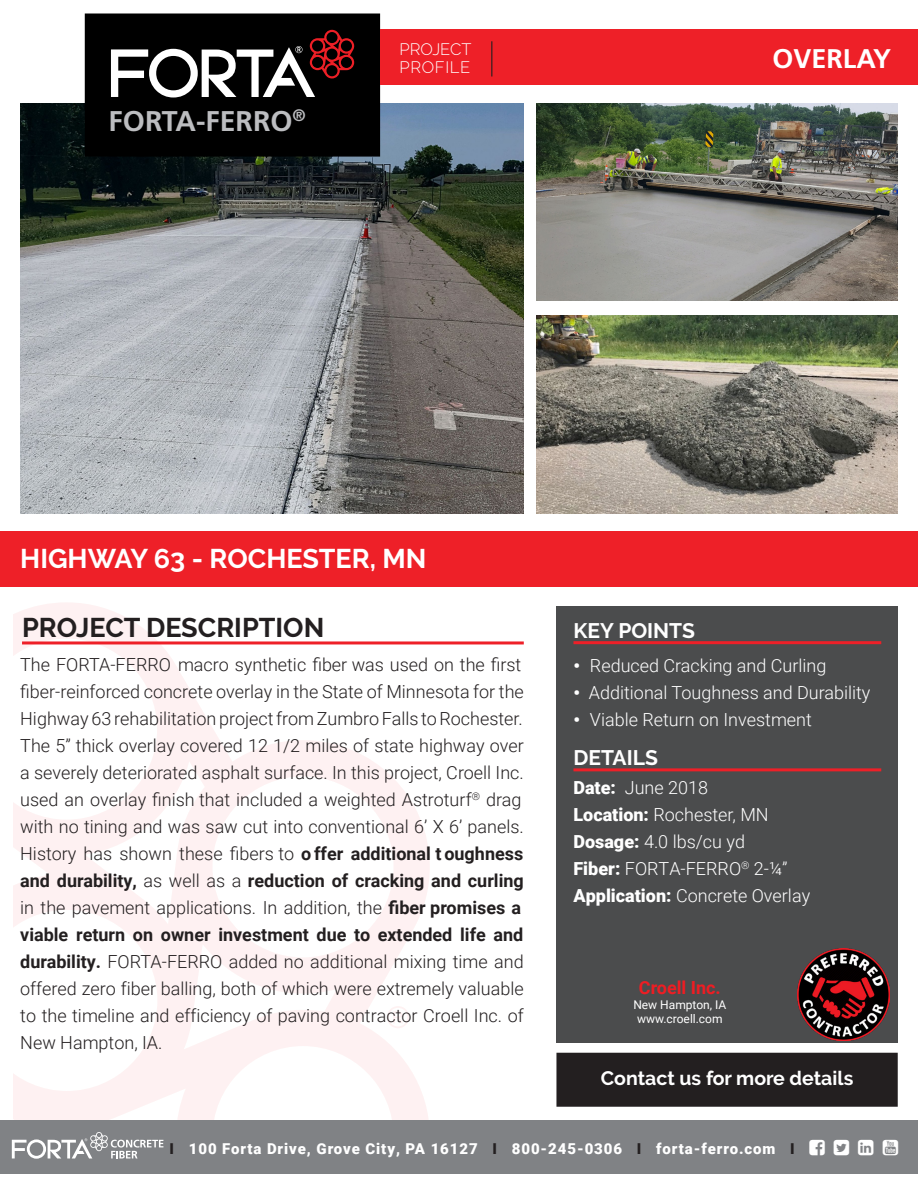
<style>
.page{position:relative;width:918px;height:1188px;background:#fff}
.page>*{position:absolute;margin:0;border:0;box-sizing:border-box;transform-origin:0 0}
.t1{font:700 28.5px "Frutiger";color:#bcbdc0}
.Project___Location{font:700 27px "Raleway";color:#fff}
.Project_Description{font:700 27px "Raleway";color:#231f20}
.Application{font:700 27px "Frutiger";color:#fff}
.Key_Points___Details{font:700 21px "Raleway";color:#fff}
.More_Details{font:700 19.5px "Raleway";color:#fff}
.Description_Body{font:300 18px/27px "Roboto";color:#231f20}
.Bullets{font:300 18px/27px "Roboto";color:#fff}
.t2{font:700 18px "Roboto";color:#ee1d23}
.t3{font:300 16.5px "Raleway";letter-spacing:-.005em;color:#fff}
.t4{font:300 16.5px "Raleway";letter-spacing:.04em;color:#fff}
.t5{font:900 15px "Roboto";letter-spacing:.06em;color:#fff}
.t6{font:12px "Roboto";color:#fff}
.s1{font-weight:900}
.s2{font-weight:700}
.s3{color:#231f20}
</style>
<div class="page">
<img style="left:20px;top:104px;width:504px;height:409px">
<div style="left:85px;top:14px;width:295px;height:143px;background:#000"></div>
<svg style="left:14px;top:603px;width:416px;height:517px"></svg>
<svg style="left:387px;top:1006px;width:22px;height:22px"></svg>
<div style="left:556px;top:606px;width:342px;height:436px;background:#4b4c4d"></div>
<div style="left:0;top:531px;width:918px;height:56px;background:#ee2028"></div>
<hr style="left:22px;top:641px;width:502px;height:3px;background:#ee2028">
<hr style="left:573px;top:641px;width:308px;height:3px;background:#ee2028">
<hr style="left:573px;top:768px;width:308px;height:3px;background:#ee2028">
<div style="left:0;top:1120px;width:918px;height:54px;background:#808285"></div>
<svg style="left:12px;top:1132px;width:151px;height:27px"></svg>
<svg style="left:111px;top:30px;width:243px;height:68px"></svg>
<div style="left:380px;top:29px;width:538px;height:56px;background:#ee2028"></div>
<hr style="left:491px;top:41px;width:1px;height:36px;background:#231f20">
<div style="left:557px;top:1053px;width:340px;height:53px;background:#231f20"></div>
<div style="left:556px;top:1053px;width:342px;height:54px;border:2px solid #231f20"></div>
<img style="left:537px;top:104px;width:361px;height:197px">
<img style="left:537px;top:316px;width:361px;height:197px">
<img style="left:798px;top:948px;width:91px;height:92px">
<p class="t1" style="left:109px;top:104px;width:199px">FORTA-FERRO<sup>®</sup></p>
<p class="t3" style="left:400px;top:40px;width:73px">PROJECT</p>
<p class="t4" style="left:400px;top:58px;width:72px">PROFILE</p>
<p class="Project___Location" style="left:20px;top:543px;width:408px">HIGHWAY 63 - ROCHESTER, MN</p>
<p class="Application" style="left:772px;top:43px;width:120px">OVERLAY</p>
<p class="Project_Description" style="left:22px;top:612px;width:304px">PROJECT DESCRIPTION</p>
<p class="Key_Points___Details" style="left:573px;top:618px;width:123px">KEY POINTS</p>
<p class="Bullets" style="left:573px;top:652px;width:254px"><span class="s1">•</span> Reduced Cracking and Curling</p>
<p class="Bullets" style="left:573px;top:679px;width:299px"><span class="s1">•</span> Additional Toughness and Durability</p>
<p class="Bullets" style="left:573px;top:706px;width:240px"><span class="s1">•</span> Viable Return on Investment</p>
<p class="Key_Points___Details" style="left:573px;top:746px;width:86px">DETAILS</p>
<p class="Bullets" style="left:573px;top:774px;width:238px"><span class="s1">Date:</span> June 2018<br><span class="s1">Location:</span> Rochester, MN<br><span class="s1">Dosage:</span> 4.0 lbs/cu yd<br><span class="s1">Fiber:</span> FORTA-FERRO<sup>®</sup> 2-¼”<br><span class="s1">Application:</span> Concrete Overlay</p>
<p class="Description_Body" style="left:20px;top:651px;width:505px">The FORTA-FERRO macro synthetic fiber was used on the first fiber-reinforced concrete overlay in the State of Minnesota for the Highway 63 rehabilitation projectfrom Zumbro Falls toRochester.<br>The 5” thick overlay covered 12 1/2 miles of state highway over a severely deteriorated asphalt surface. In this project, Croell Inc. used an overlay finish that included a weighted Astroturf<sup>®</sup> drag with no tining and was saw cut into conventional 6’ X 6’ panels.<br>History has shown these fibers to <span class="s2">o ffer additional t oughness and durability,</span> as well as a <span class="s2">reduction of cracking and curling </span>in the pavement applications. In addition, the <span class="s2">fiber promises a viable return on owner investment due to extended life and durability.</span> FORTA-FERRO added no additional mixing time and offered zero fiber balling, both of which were extremely valuable to the timeline and efficiency of paving contractor Croell Inc. of New Hampton, IA.</p>
<p class="t2" style="left:639px;top:975px;width:83px">Croell Inc.</p>
<p class="t6" style="left:633px;top:996px;width:94px">New Hampton, IA</p>
<p class="t6" style="left:637px;top:1010px;width:87px">www.croell.com</p>
<p class="More_Details" style="left:601px;top:1067px;width:254px">Contact us for more details</p>
<p class="t5" style="left:170px;top:1138px;width:627px"><span class="s3">I</span> 100 Forta Drive, Grove City, PA 16127 <span class="s3">I</span> 800-245-0306 <span class="s3">I</span> forta-ferro.com <span class="s3">I</span></p>
</div>
